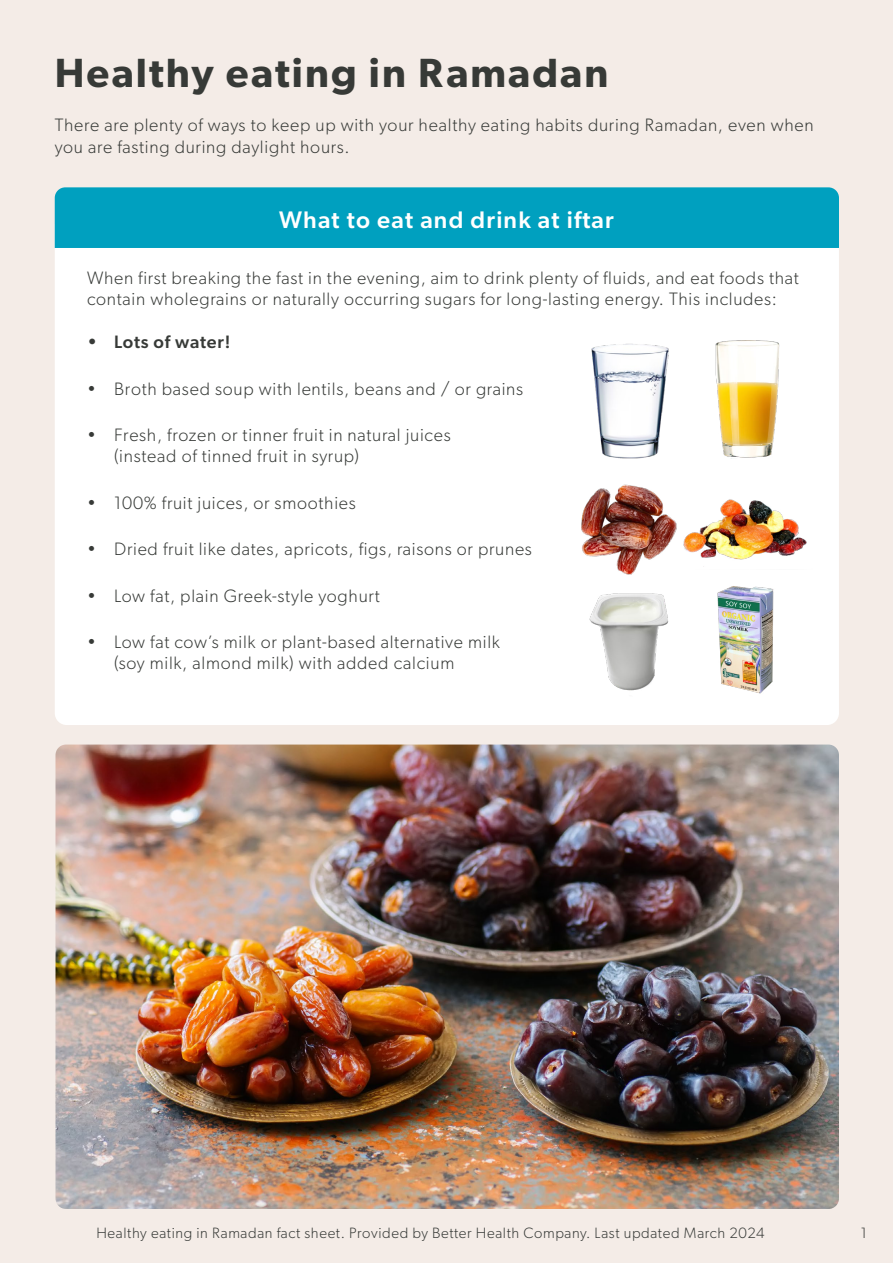
<style>
.page{position:relative;width:893px;height:1263px;background:#f4ece7}
.page>*{position:absolute;margin:0;border:0;box-sizing:border-box;transform-origin:0 0}
.t1{font:600 40.95px "Gibson";letter-spacing:.05em;color:#373a37}
.t2{font:500 24px "Gibson";letter-spacing:.05em;color:#fff}
.t3{font:300 18px/21.6px "Gibson";letter-spacing:.04em;color:#373a37}
.t4{font:500 18px "Gibson";letter-spacing:.04em;color:#373a37}
.t5{font:300 15px "Gibson";letter-spacing:.04em;color:#373a37}
</style>
<div class="page">
<div style="left:55px;top:248px;width:784px;height:477px;background:#fff"></div>
<div style="left:55px;top:187px;width:784px;height:61px;background:#00a0bf"></div>
<img style="left:56px;top:744px;width:783px;height:465px">
<img style="left:571px;top:332px;width:115px;height:131px">
<img style="left:698px;top:318px;width:99px;height:140px">
<img style="left:569px;top:463px;width:121px;height:121px">
<img style="left:677px;top:477px;width:138px;height:92px">
<img style="left:574px;top:573px;width:111px;height:134px">
<img style="left:701px;top:574px;width:85px;height:129px">
<h1 class="t1" style="left:55px;top:48px;width:555px">Healthy eating in Ramadan</h1>
<p class="t3" style="left:55px;top:114px;width:760px">There are plenty of ways to keep up with your healthy eating habits during Ramadan, even when you are fasting during daylight hours.</p>
<h2 class="t2" style="left:279px;top:205px;width:336px">What to eat and drink at iftar</h2>
<p class="t3" style="left:87px;top:266px;width:713px">When first breaking the fast in the evening, aim to drink plenty of fluids, and eat foods that contain wholegrains or naturally occurring sugars for long-lasting energy. This includes:</p>
<p class="t4" style="left:87px;top:331px;width:145px">• Lots of water!</p>
<p class="t3" style="left:87px;top:377px;width:438px">• Broth based soup with lentils, beans and / or grains</p>
<p class="t3" style="left:114px;top:424px;width:338px;line-height:21px;text-indent:-27px">• Fresh, frozen or tinner fruit in natural juices (instead of tinned fruit in syrup)</p>
<p class="t3" style="left:87px;top:492px;width:270px">• 100% fruit juices, or smoothies</p>
<p class="t3" style="left:87px;top:538px;width:446px">• Dried fruit like dates, apricots, figs, raisons or prunes</p>
<p class="t3" style="left:87px;top:585px;width:294px">• Low fat, plain Greek-style yoghurt</p>
<p class="t3" style="left:114px;top:631px;width:387px;line-height:21px;text-indent:-27px">• Low fat cow’s milk or plant-based alternative milk (soy milk, almond milk) with added calcium</p>
<p class="t5" style="left:96px;top:1224px;width:670px">Healthy eating in Ramadan fact sheet. Provided by Better Health Company. Last updated March 2024</p>
<p class="t5" style="left:861px;top:1224px;width:8px">1</p>
</div>
